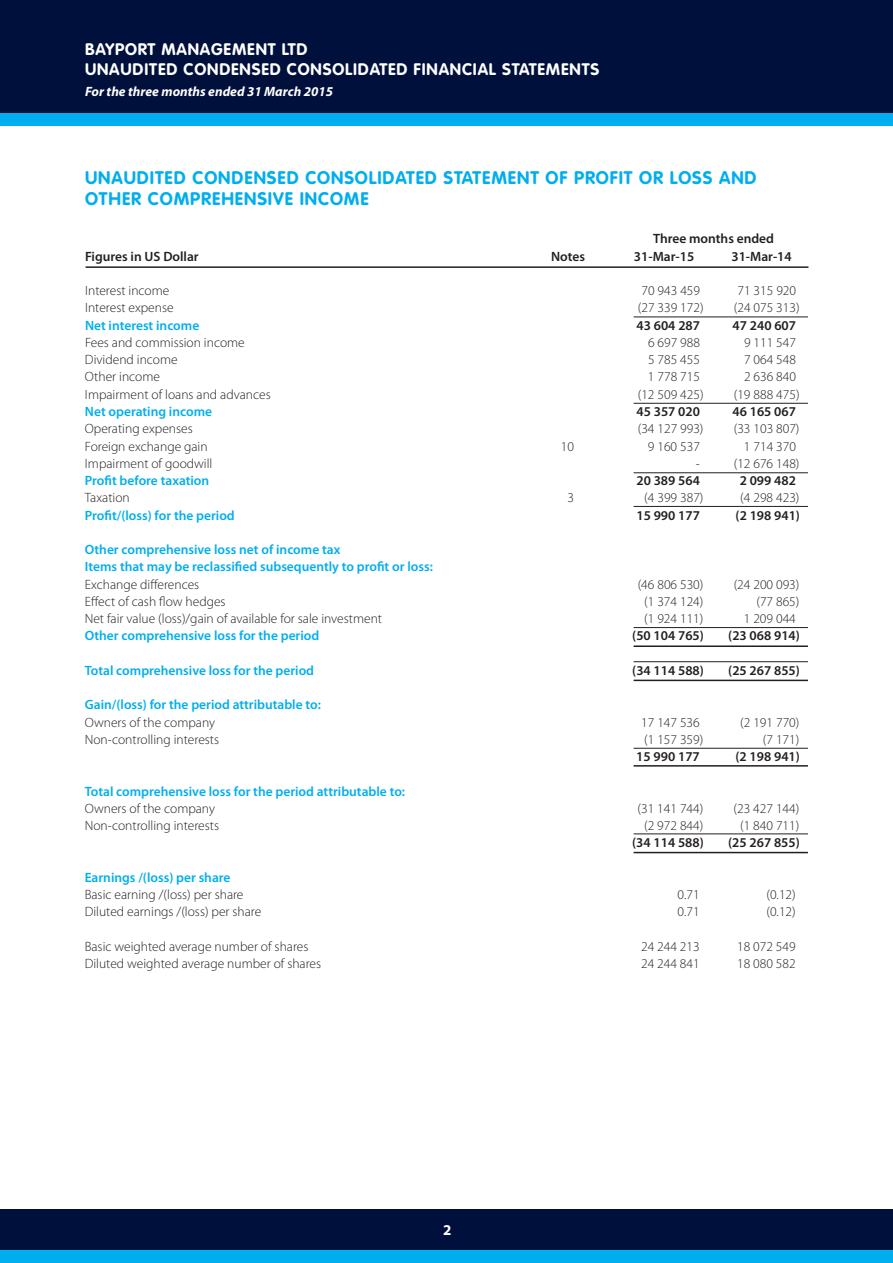
<style>
.page{position:relative;width:893px;height:1263px;background:#fff}
.page>*{position:absolute;margin:0;border:0;box-sizing:border-box;transform-origin:0 0}
.t1{font:700 18px/21px "VAG Rounded";letter-spacing:.05em;color:#00aeef}
.t2{font:700 16.5px/19.8px "VAG Rounded";letter-spacing:.05em;color:#fff}
.t3{font:700 15px "Myriad Pro";color:#fff}
.t4{font:300 13.5px "Myriad Pro";color:#231f20}
.t5{font:600 13.5px/17.2px "Myriad Pro";color:#00aeef}
.t6{font:600 13.5px "Myriad Pro";color:#231f20}
.t7{font:italic 700 13.5px "Myriad Pro";color:#fff}
</style>
<div class="page">
<div style="left:0;top:0;width:893px;height:114px;background:#00103d"></div>
<div style="left:0;top:113px;width:893px;height:13px;background:#00aeef"></div>
<div style="left:0;top:1209px;width:893px;height:42px;background:#00103d"></div>
<div style="left:0;top:1250px;width:893px;height:13px;background:#00aeef"></div>
<hr style="left:634px;top:317px;width:174px;height:1px;background:#231f20">
<hr style="left:634px;top:403px;width:174px;height:1px;background:#231f20">
<hr style="left:634px;top:472px;width:174px;height:1px;background:#231f20">
<hr style="left:634px;top:506px;width:174px;height:1px;background:#231f20">
<hr style="left:634px;top:627px;width:174px;height:1px;background:#231f20">
<hr style="left:634px;top:661px;width:174px;height:1px;background:#231f20">
<hr style="left:634px;top:748px;width:174px;height:1px;background:#231f20">
<hr style="left:634px;top:833px;width:174px;height:1px;background:#231f20">
<hr style="left:634px;top:645px;width:174px;height:2px;background:#231f20">
<hr style="left:634px;top:680px;width:174px;height:1px;background:#231f20">
<hr style="left:634px;top:765px;width:174px;height:2px;background:#231f20">
<hr style="left:634px;top:852px;width:174px;height:1px;background:#231f20">
<hr style="left:86px;top:266px;width:722px;height:2px;background:#231f20">
<p class="t2" style="left:85px;top:39px;width:516px">BAYPORT MANAGEMENT LTD<br>UNAUDITED CONDENSED CONSOLIDATED FINANCIAL STATEMENTS</p>
<p class="t7" style="left:85px;top:82px;width:249px">For the three months ended 31 March 2015</p>
<h1 class="t1" style="left:85px;top:167px;width:673px">UNAUDITED CONDENSED CONSOLIDATED STATEMENT OF PROFIT OR LOSS AND<br>OTHER COMPREHENSIVE INCOME</h1>
<p class="t6" style="left:653px;top:231px;width:123px">Three months ended</p>
<p class="t6" style="left:85px;top:249px;width:115px">Figures in US Dollar</p>
<p class="t6" style="left:551px;top:249px;width:35px">Notes</p>
<p class="t6" style="left:634px;top:249px;width:62px">31-Mar-15</p>
<p class="t6" style="left:731px;top:249px;width:62px">31-Mar-14</p>
<p class="t4" style="left:85px;top:283px;width:86px">Interest income</p>
<p class="t4" style="left:641px;top:283px;width:60px">70 943 459</p>
<p class="t4" style="left:737px;top:283px;width:60px">71 315 920</p>
<p class="t4" style="left:85px;top:300px;width:90px">Interest expense</p>
<p class="t4" style="left:638px;top:300px;width:67px">(27 339 172)</p>
<p class="t4" style="left:734px;top:300px;width:67px">(24 075 313)</p>
<p class="t5" style="left:85px;top:317px;width:116px">Net interest income</p>
<p class="t6" style="left:637px;top:318px;width:65px">43 604 287</p>
<p class="t6" style="left:733px;top:318px;width:65px">47 240 607</p>
<p class="t4" style="left:85px;top:335px;width:161px">Fees and commission income</p>
<p class="t4" style="left:648px;top:335px;width:54px">6 697 988</p>
<p class="t4" style="left:744px;top:335px;width:54px">9 111 547</p>
<p class="t4" style="left:85px;top:352px;width:94px">Dividend income</p>
<p class="t4" style="left:648px;top:352px;width:54px">5 785 455</p>
<p class="t4" style="left:744px;top:352px;width:54px">7 064 548</p>
<p class="t4" style="left:85px;top:370px;width:77px">Other income</p>
<p class="t4" style="left:648px;top:370px;width:54px">1 778 715</p>
<p class="t4" style="left:744px;top:370px;width:54px">2 636 840</p>
<p class="t4" style="left:85px;top:387px;width:187px">Impairment of loans and advances</p>
<p class="t4" style="left:638px;top:387px;width:67px">(12 509 425)</p>
<p class="t4" style="left:734px;top:387px;width:67px">(19 888 475)</p>
<p class="t5" style="left:85px;top:403px;width:129px">Net operating income</p>
<p class="t6" style="left:636px;top:404px;width:65px">45 357 020</p>
<p class="t6" style="left:732px;top:404px;width:65px">46 165 067</p>
<p class="t4" style="left:85px;top:421px;width:109px">Operating expenses</p>
<p class="t4" style="left:638px;top:421px;width:67px">(34 127 993)</p>
<p class="t4" style="left:734px;top:421px;width:67px">(33 103 807)</p>
<p class="t4" style="left:85px;top:439px;width:124px">Foreign exchange gain</p>
<p class="t4" style="left:561px;top:439px;width:15px">10</p>
<p class="t4" style="left:648px;top:439px;width:54px">9 160 537</p>
<p class="t4" style="left:744px;top:439px;width:54px">1 714 370</p>
<p class="t4" style="left:85px;top:456px;width:129px">Impairment of goodwill</p>
<p class="t4" style="left:696px;top:456px;width:6px">-</p>
<p class="t4" style="left:734px;top:456px;width:67px">(12 676 148)</p>
<p class="t5" style="left:85px;top:472px;width:126px">Profit before taxation</p>
<p class="t6" style="left:636px;top:473px;width:65px">20 389 564</p>
<p class="t6" style="left:740px;top:473px;width:58px">2 099 482</p>
<p class="t4" style="left:85px;top:490px;width:46px">Taxation</p>
<p class="t4" style="left:567px;top:490px;width:8px">3</p>
<p class="t4" style="left:644px;top:490px;width:61px">(4 399 387)</p>
<p class="t4" style="left:740px;top:490px;width:61px">(4 298 423)</p>
<p class="t5" style="left:85px;top:507px;width:151px">Profit/(loss) for the period</p>
<p class="t6" style="left:636px;top:507px;width:65px">15 990 177</p>
<p class="t6" style="left:736px;top:507px;width:66px">(2 198 941)</p>
<p class="t5" style="left:85px;top:541px;width:350px">Other comprehensive loss net of income tax<br>Items that may be reclassified subsequently to profit or loss:</p>
<p class="t4" style="left:85px;top:577px;width:116px">Exchange differences</p>
<p class="t4" style="left:638px;top:577px;width:67px">(46 806 530)</p>
<p class="t4" style="left:734px;top:577px;width:67px">(24 200 093)</p>
<p class="t4" style="left:85px;top:594px;width:142px">Effect of cash flow hedges</p>
<p class="t4" style="left:644px;top:594px;width:61px">(1 374 124)</p>
<p class="t4" style="left:756px;top:594px;width:45px">(77 865)</p>
<p class="t4" style="left:85px;top:611px;width:299px">Net fair value (loss)/gain of available for sale investment</p>
<p class="t4" style="left:644px;top:611px;width:61px">(1 924 111)</p>
<p class="t4" style="left:744px;top:611px;width:54px">1 209 044</p>
<p class="t5" style="left:85px;top:627px;width:236px">Other comprehensive loss for the period</p>
<p class="t6" style="left:632px;top:628px;width:73px">(50 104 765)</p>
<p class="t6" style="left:728px;top:628px;width:73px">(23 068 914)</p>
<p class="t5" style="left:85px;top:662px;width:231px">Total comprehensive loss for the period</p>
<p class="t6" style="left:632px;top:663px;width:73px">(34 114 588)</p>
<p class="t6" style="left:728px;top:663px;width:73px">(25 267 855)</p>
<p class="t5" style="left:85px;top:696px;width:238px">Gain/(loss) for the period attributable to:</p>
<p class="t4" style="left:85px;top:715px;width:132px">Owners of the company</p>
<p class="t4" style="left:641px;top:715px;width:60px">17 147 536</p>
<p class="t4" style="left:740px;top:715px;width:61px">(2 191 770)</p>
<p class="t4" style="left:85px;top:732px;width:136px">Non-controlling interests</p>
<p class="t4" style="left:644px;top:732px;width:61px">(1 157 359)</p>
<p class="t4" style="left:763px;top:732px;width:38px">(7 171)</p>
<p class="t6" style="left:636px;top:749px;width:65px">15 990 177</p>
<p class="t6" style="left:735px;top:749px;width:66px">(2 198 941)</p>
<p class="t5" style="left:85px;top:783px;width:322px">Total comprehensive loss for the period attributable to:</p>
<p class="t4" style="left:85px;top:801px;width:132px">Owners of the company</p>
<p class="t4" style="left:638px;top:801px;width:67px">(31 141 744)</p>
<p class="t4" style="left:734px;top:801px;width:67px">(23 427 144)</p>
<p class="t4" style="left:85px;top:818px;width:136px">Non-controlling interests</p>
<p class="t4" style="left:644px;top:818px;width:61px">(2 972 844)</p>
<p class="t4" style="left:740px;top:818px;width:61px">(1 840 711)</p>
<p class="t6" style="left:632px;top:835px;width:73px">(34 114 588)</p>
<p class="t6" style="left:728px;top:835px;width:73px">(25 267 855)</p>
<p class="t5" style="left:85px;top:869px;width:147px">Earnings /(loss) per share</p>
<p class="t4" style="left:85px;top:887px;width:160px">Basic earning /(loss) per share</p>
<p class="t4" style="left:678px;top:887px;width:24px">0.71</p>
<p class="t4" style="left:766px;top:887px;width:31px">(0.12)</p>
<p class="t4" style="left:85px;top:904px;width:178px">Diluted earnings /(loss) per share</p>
<p class="t4" style="left:678px;top:904px;width:24px">0.71</p>
<p class="t4" style="left:766px;top:904px;width:31px">(0.12)</p>
<p class="t4" style="left:85px;top:939px;width:225px">Basic weighted average number of shares</p>
<p class="t4" style="left:641px;top:939px;width:60px">24 244 213</p>
<p class="t4" style="left:737px;top:939px;width:60px">18 072 549</p>
<p class="t4" style="left:85px;top:956px;width:238px">Diluted weighted average number of shares</p>
<p class="t4" style="left:641px;top:956px;width:60px">24 244 841</p>
<p class="t4" style="left:737px;top:956px;width:60px">18 080 582</p>
<p class="t3" style="left:443px;top:1220px;width:10px">2</p>
</div>
